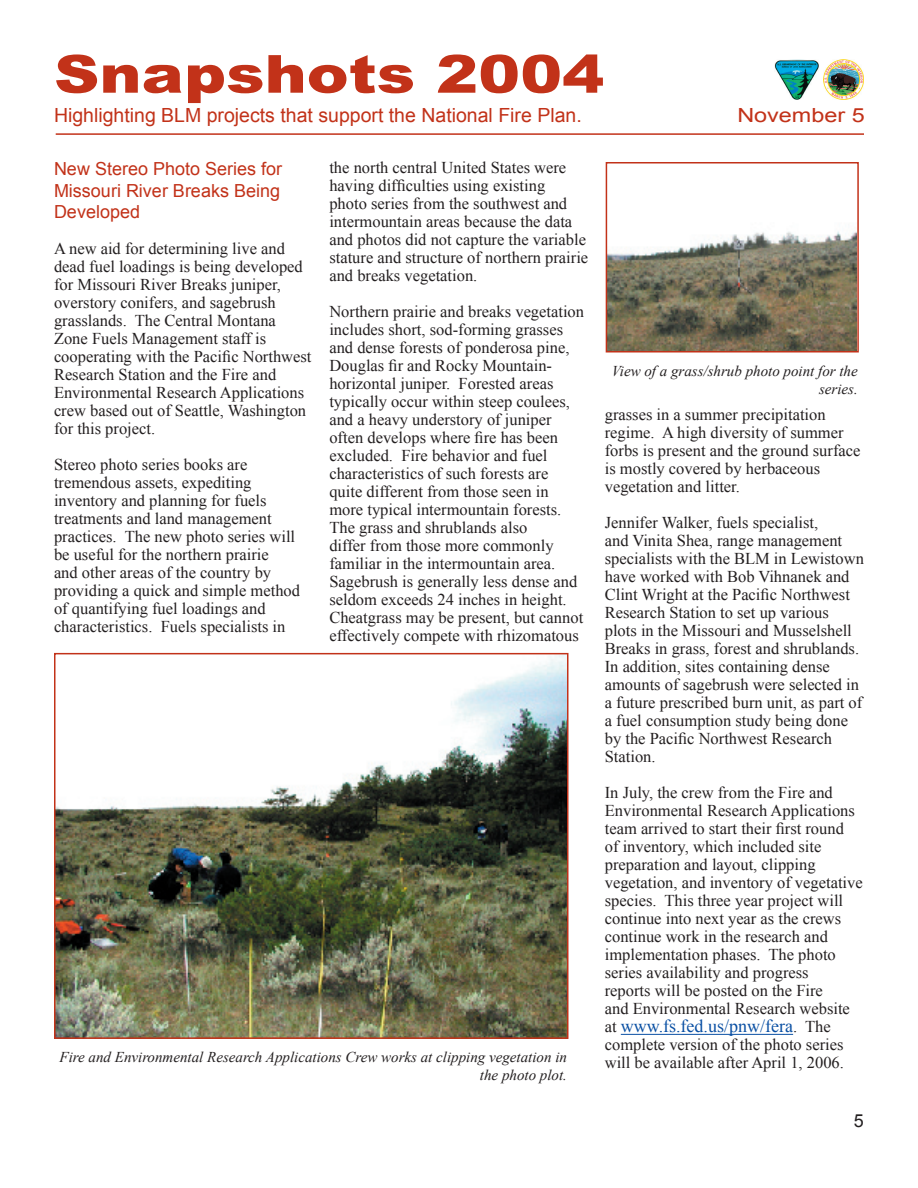
<style>
.page{position:relative;width:918px;height:1188px;background:#fff}
.page>*{position:absolute;margin:0;border:0;box-sizing:border-box;transform-origin:0 0}
.t1{font:900 52.5px "Arial";color:#c23219;scale:1.2 1}
.t2{font:19.5px "Arial";color:#c23219}
.t3{font:19.5px "Arial";color:#c23219;scale:1.2 1}
.t4{font:18px/21.6px "Arial";color:#c23219;text-align:justify}
.t5{font:18px "Times New Roman";color:#094fa3}
.t6{font:18px "Arial";color:#231f20}
.t7{font:16.5px/18px "Times New Roman";color:#231f20}
.t8{font:italic 15px/18px "Times New Roman";color:#231f20;text-align:right}
.s1{font-size:16.5px;color:#231f20}
</style>
<div class="page">
<hr style="left:56px;top:133px;width:808px;height:2px;background:#c23219">
<img style="left:823px;top:59px;width:41px;height:41px">
<img style="left:775px;top:59px;width:43px;height:40px">
<hr style="left:621px;top:1034px;width:172px;height:1px;background:#094fa3">
<img style="left:609px;top:231px;width:247px;height:118px">
<div style="left:606px;top:162px;width:253px;height:190px;border:2px solid #c23219"></div>
<img style="left:57px;top:656px;width:508px;height:380px">
<div style="left:54px;top:653px;width:514px;height:386px;border:2px solid #c23219"></div>
<h1 class="t1" style="left:54px;top:36px;width:460px">Snapshots 2004</h1>
<p class="t2" style="left:54px;top:103px;width:529px">Highlighting BLM projects that support the National Fire Plan.</p>
<p class="t3" style="left:737px;top:102px;width:108px">November 5</p>
<p class="t4" style="left:54px;top:158px;width:230px">New Stereo Photo Series for Missouri River Breaks Being Developed</p>
<p class="t7" style="left:54px;top:240px;width:259px">A new aid for determining live and dead fuel loadings is being developed for Missouri River Breaks juniper, overstory conifers, and sagebrush grasslands. The Central Montana Zone Fuels Management staff is cooperating with the Pacific Northwest Research Station and the Fire and Environmental Research Applications crew based out of Seattle, Washington for this project.</p>
<p class="t7" style="left:54px;top:456px;width:248px">Stereo photo series books are tremendous assets, expediting inventory and planning for fuels treatments and land management practices. The new photo series will be useful for the northern prairie<br>and other areas of the country by providing a quick and simple method of quantifying fuel loadings and characteristics. Fuels specialists in</p>
<p class="t7" style="left:329px;top:159px;width:260px">the north central United States were having difficulties using existing<br>photo series from the southwest and intermountain areas because the data and photos did not capture the variable stature and structure of northern prairie and breaks vegetation.</p>
<p class="t7" style="left:329px;top:303px;width:256px">Northern prairie and breaks vegetation includes short, sod-forming grasses and dense forests of ponderosa pine, Douglas fir and Rocky Mountain&shy;horizontal juniper. Forested areas typically occur within steep coulees, and a heavy understory of juniper often develops where fire has been excluded. Fire behavior and fuel characteristics of such forests are quite different from those seen in more typical intermountain forests.<br>The grass and shrublands also<br>differ from those more commonly familiar in the intermountain area.<br>Sagebrush is generally less dense and seldom exceeds 24 inches in height.<br>Cheatgrass may be present, but cannot effectively compete with rhizomatous</p>
<p class="t8" style="left:612px;top:361px;width:247px">View of a grass/shrub photo point for the series.</p>
<p class="t7" style="left:605px;top:406px;width:257px">grasses in a summer precipitation regime. A high diversity of summer forbs is present and the ground surface is mostly covered by herbaceous vegetation and litter.</p>
<p class="t7" style="left:605px;top:514px;width:261px">Jennifer Walker, fuels specialist,<br>and Vinita Shea, range management specialists with the BLM in Lewistown have worked with Bob Vihnanek and Clint Wright at the Pacific Northwest Research Station to set up various plots in the Missouri and Musselshell Breaks in grass, forest and shrublands.<br>In addition, sites containing dense amounts of sagebrush were selected in a future prescribed burn unit, as part of a fuel consumption study being done by the Pacific Northwest Research Station.</p>
<p class="t7" style="left:605px;top:784px;width:259px">In July, the crew from the Fire and Environmental Research Applications team arrived to start their first round<br>of inventory, which included site preparation and layout, clipping vegetation, and inventory of vegetative species. This three year project will continue into next year as the crews continue work in the research and implementation phases. The photo series availability and progress<br>reports will be posted on the Fire<br>and Environmental Research website</p>
<p class="t5" style="left:605px;top:1014px;width:228px"><span class="s1">at</span> www.fs.fed.us/pnw/fera<span class="s1">. The</span></p>
<p class="t7" style="left:605px;top:1036px;width:241px">complete version of the photo series will be available after April 1, 2006.</p>
<p class="t8" style="left:60px;top:1048px;width:509px">Fire and Environmental Research Applications Crew works at clipping vegetation in the photo plot.</p>
<p class="t6" style="left:854px;top:1108px;width:12px">5</p>
</div>
